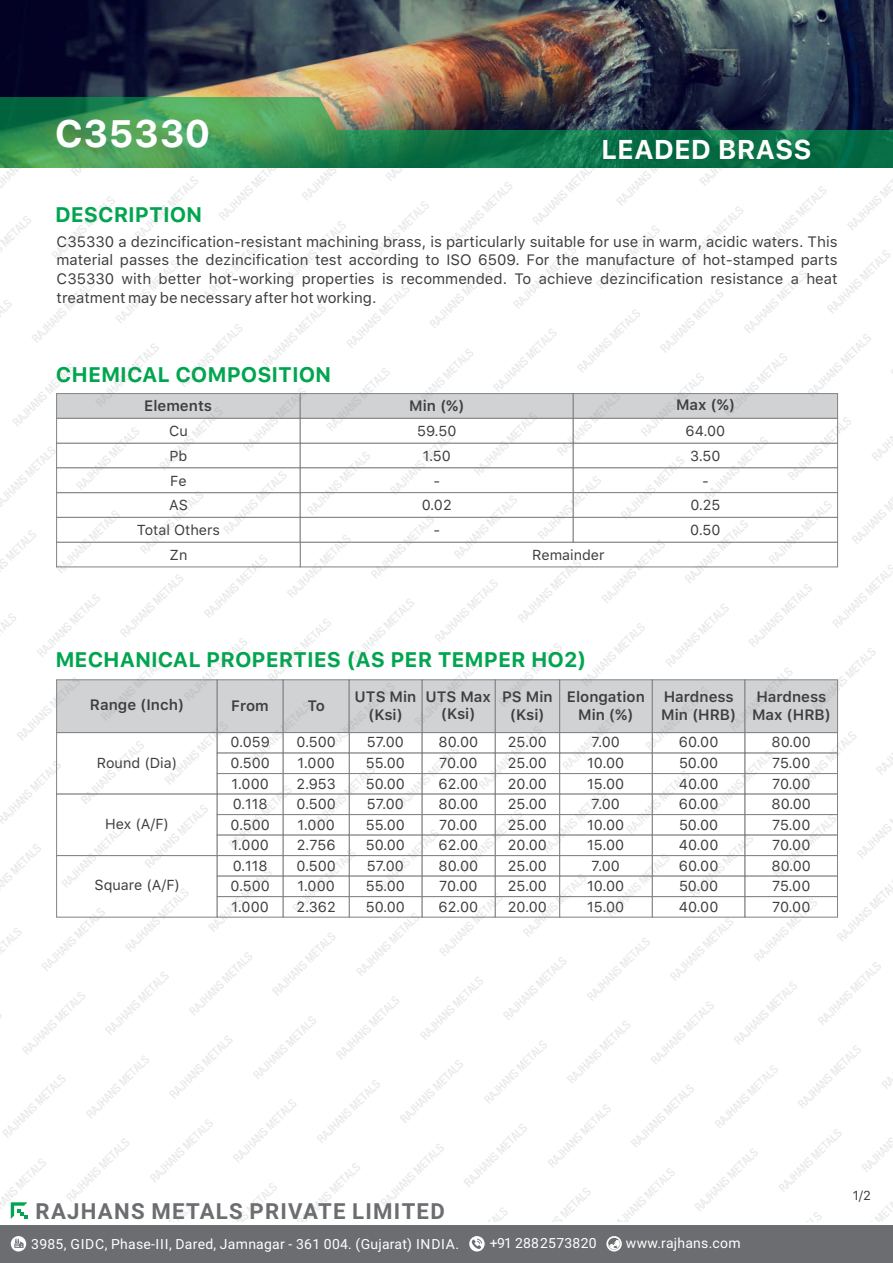
<style>
.page{position:relative;width:893px;height:1263px;background:#fff}
.page>*{position:absolute;margin:0;border:0;box-sizing:border-box;transform-origin:0 0}
.t1{font:700 38.1px "SF Pro Text";color:#fff}
.t2{font:700 27px "SF Pro Text";color:#fff}
.t3{font:700 22.2px "Roboto";letter-spacing:.055em;color:#6c6d70}
.t4{font:700 21px "SF Pro Text";color:#00a54f}
.t5{font:15px/18.6px "SF Pro Text";color:#3e3e3f;text-align:justify}
.t6{font:600 15px/17.9px "SF Pro Text";color:#3e3e3f;text-align:center}
.t7{font:14.4px/20.5px "SF Pro Text";color:#3e3e3f;text-align:justify}
.t8{font:13.95px "Roboto";letter-spacing:.02em;color:#fff}
.t9{font:12.9px "SF Pro Text";color:#3e3e3f}
</style>
<div class="page">
<img style="left:0;top:0;width:893px;height:97px">
<img style="left:0;top:97px;width:893px;height:71px">
<div style="left:0;top:1225px;width:893px;height:38px;background:#6c6d70"></div>
<svg style="left:606px;top:1236px;width:16px;height:15px"></svg>
<svg style="left:608px;top:1238px;width:12px;height:12px"></svg>
<svg style="left:469px;top:1236px;width:16px;height:15px"></svg>
<svg style="left:472px;top:1238px;width:10px;height:11px"></svg>
<div style="left:11px;top:1236px;width:15px;height:15px;background:#fff;border-radius:50%"></div>
<svg style="left:14px;top:1239px;width:10px;height:9px"></svg>
<img style="left:0;top:168px;width:893px;height:1053px">
<h1 class="t1" style="left:55px;top:111px;width:157px">C35330</h1>
<h3 class="t4" style="left:55px;top:202px;width:149px">DESCRIPTION</h3>
<h2 class="t2" style="left:601px;top:133px;width:212px">LEADED BRASS</h2>
<p class="t5" style="left:57px;top:232px;width:782px">C35330 a dezincification-resistant machining brass, is particularly suitable for use in warm, acidic waters. This material passes the dezincification test according to ISO 6509. For the manufacture of hot-stamped parts C35330 with better hot-working properties is recommended. To achieve dezincification resistance a heat treatment may be necessary after hot working.</p>
<h3 class="t4" style="left:56px;top:362px;width:277px">CHEMICAL COMPOSITION</h3>
<p class="t6" style="left:144px;top:397px;width:69px">Elements</p>
<p class="t6" style="left:409px;top:396px;width:57px">Min (%)</p>
<p class="t6" style="left:676px;top:396px;width:61px">Max (%)</p>
<p class="t7" style="left:137px;top:418px;width:85px;line-height:24.8px;text-align:center">Cu<br>Pb<br>Fe<br>AS<br>Total Others<br>Zn</p>
<p class="t7" style="left:417px;top:418px;width:41px;line-height:24.8px;text-align:center">59.50<br>1.50<br>-<br>0.02 -</p>
<p class="t7" style="left:686px;top:418px;width:41px;line-height:24.8px;text-align:center">64.00<br>3.50 -<br>0.25<br>0.50</p>
<p class="t7" style="left:532px;top:544px;width:74px">Remainder</p>
<h3 class="t4" style="left:55px;top:647px;width:533px">MECHANICAL PROPERTIES (AS PER TEMPER HO2)</h3>
<p class="t6" style="left:90px;top:696px;width:96px">Range (Inch)</p>
<p class="t6" style="left:231px;top:697px;width:39px">From</p>
<p class="t6" style="left:307px;top:697px;width:19px">To</p>
<p class="t6" style="left:355px;top:687px;width:63px">UTS Min (Ksi)</p>
<p class="t6" style="left:502px;top:687px;width:52px">PS Min (Ksi)</p>
<p class="t6" style="left:567px;top:687px;width:80px">Elongation<br>Min (%)</p>
<p class="t6" style="left:752px;top:687px;width:80px;text-align:left">Hardness<br>Max (HRB)</p>
<p class="t6" style="left:661px;top:687px;width:77px;text-align:left">Hardness<br>Min (HRB)</p>
<p class="t6" style="left:425px;top:687px;width:67px">UTS Max (Ksi)</p>
<p class="t7" style="left:97px;top:752px;width:82px">Round (Dia)</p>
<p class="t7" style="left:105px;top:814px;width:65px">Hex (A/F)</p>
<p class="t7" style="left:95px;top:875px;width:87px">Square (A/F)</p>
<p class="t7" style="left:231px;top:732px;width:41px;text-align:left">0.059<br>0.500<br>1.000<br>0.118<br>0.500<br>1.000<br>0.118<br>0.500<br>1.000</p>
<p class="t7" style="left:296px;top:732px;width:41px">0.500<br>1.000<br>2.953<br>0.500<br>1.000<br>2.756<br>0.500<br>1.000<br>2.362</p>
<p class="t7" style="left:366px;top:732px;width:41px">57.00<br>55.00<br>50.00<br>57.00<br>55.00<br>50.00<br>57.00<br>55.00<br>50.00</p>
<p class="t7" style="left:439px;top:732px;width:41px">80.00<br>70.00<br>62.00<br>80.00<br>70.00<br>62.00<br>80.00<br>70.00<br>62.00</p>
<p class="t7" style="left:508px;top:732px;width:41px">25.00<br>25.00<br>20.00<br>25.00<br>25.00<br>20.00<br>25.00<br>25.00<br>20.00</p>
<p class="t7" style="left:679px;top:732px;width:41px">60.00<br>50.00<br>40.00<br>60.00<br>50.00<br>40.00<br>60.00<br>50.00<br>40.00</p>
<p class="t7" style="left:771px;top:732px;width:41px">80.00<br>75.00<br>70.00<br>80.00<br>75.00<br>70.00<br>80.00<br>75.00<br>70.00</p>
<p class="t7" style="left:587px;top:732px;width:39px;text-align:center">7.00<br>10.00<br>15.00<br>7.00<br>10.00<br>15.00<br>7.00<br>10.00<br>15.00</p>
<h3 class="t3" style="left:36px;top:1195px;width:411px">RAJHANS METALS PRIVATE LIMITED</h3>
<p class="t8" style="left:31px;top:1234px;width:429px">3985, GIDC, Phase-III, Dared, Jamnagar - 361 004. (Gujarat) INDIA.</p>
<p class="t8" style="left:490px;top:1234px;width:108px">+91 288 2573820</p>
<p class="t8" style="left:626px;top:1234px;width:116px">www.rajhans.com</p>
<p class="t9" style="left:853px;top:1188px;width:20px">1/2</p>
</div>
